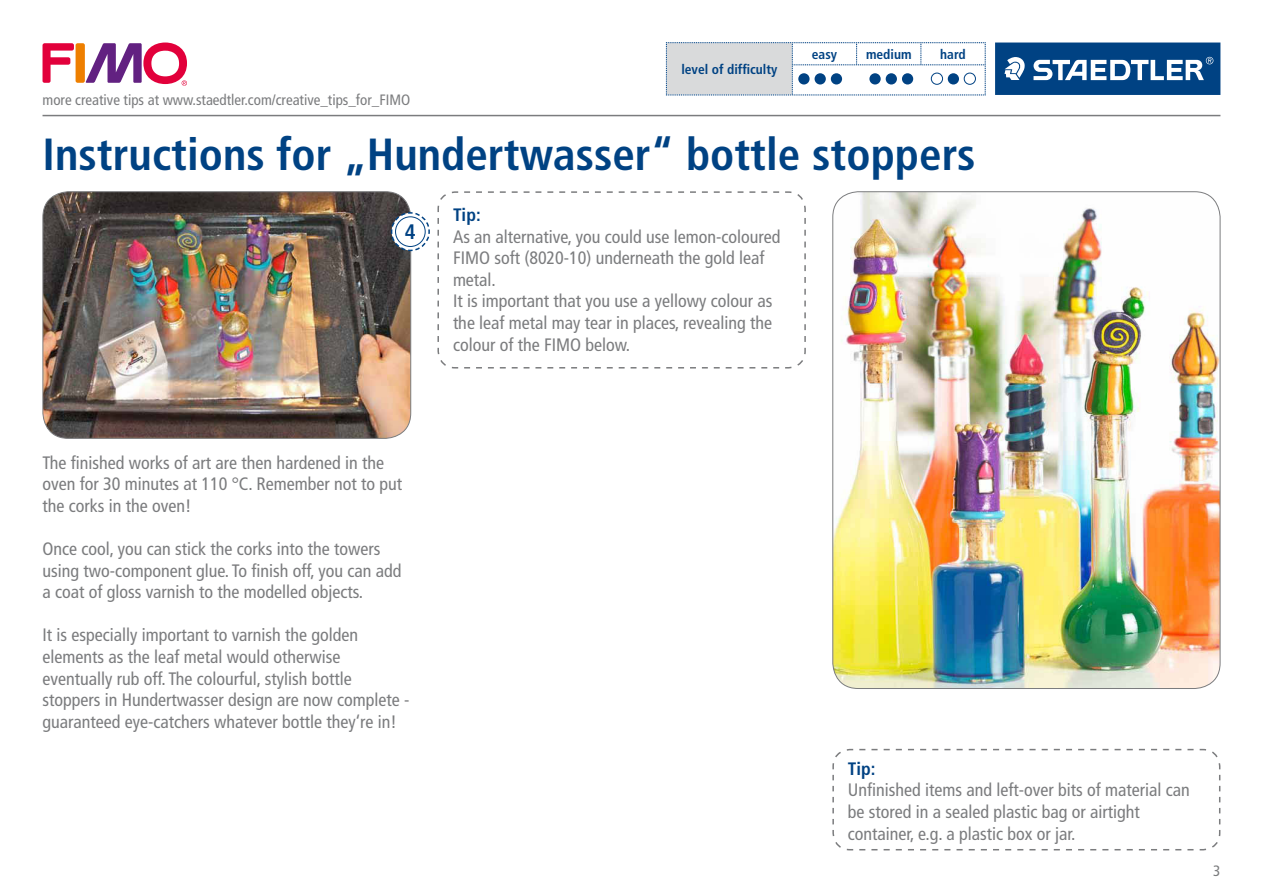
<style>
.page{position:relative;width:1263px;height:893px;background:#fff}
.page>*{position:absolute;margin:0;border:0;box-sizing:border-box;transform-origin:0 0}
.t1{font:700 condensed 45px "Frutiger";color:#004283}
.t2{font:700 condensed 21px "Frutiger";color:#004283}
.t3{font:condensed 18px/21.6px "Frutiger";color:#7b7c7e}
.t4{font:700 condensed 18px "Frutiger";color:#004283}
.t5{font:condensed 15px "Frutiger";color:#7b7c7e}
.t6{font:700 condensed 13.5px "Frutiger";color:#004283}
</style>
<div class="page">
<div style="left:995px;top:43px;width:225px;height:52px;background:#004283"></div>
<svg style="left:1004px;top:57px;width:21px;height:23px"></svg>
<svg style="left:1033px;top:57px;width:180px;height:23px"></svg>
<hr style="left:43px;top:115px;width:1177px;height:1px;background:#7b7c7e">
<svg style="left:666px;top:42px;width:320px;height:54px"></svg>
<div style="left:798px;top:73px;width:11px;height:12px;background:#004283;border-radius:50%"></div>
<div style="left:814px;top:73px;width:12px;height:12px;background:#004283;border-radius:50%"></div>
<div style="left:831px;top:73px;width:11px;height:12px;background:#004283;border-radius:50%"></div>
<div style="left:869px;top:73px;width:12px;height:12px;background:#004283;border-radius:50%"></div>
<div style="left:886px;top:73px;width:11px;height:12px;background:#004283;border-radius:50%"></div>
<div style="left:902px;top:73px;width:11px;height:12px;background:#004283;border-radius:50%"></div>
<div style="left:931px;top:73px;width:12px;height:12px;border:1px solid #004283;border-radius:50%"></div>
<div style="left:948px;top:73px;width:11px;height:12px;background:#004283;border-radius:50%"></div>
<div style="left:964px;top:73px;width:12px;height:12px;border:1px solid #004283;border-radius:50%"></div>
<img style="left:43px;top:192px;width:368px;height:246px">
<div style="left:43px;top:191px;width:368px;height:248px;border:1px solid #7b7c7e;border-radius:26px"></div>
<svg style="left:390px;top:211px;width:40px;height:41px"></svg>
<div style="left:395px;top:217px;width:30px;height:29px;background:#fff;border-radius:50%"></div>
<div style="left:395px;top:216px;width:31px;height:31px;border:1px solid #004283;border-radius:50%"></div>
<img style="left:833px;top:192px;width:387px;height:496px">
<svg style="left:437px;top:191px;width:369px;height:178px"></svg>
<svg style="left:832px;top:748px;width:389px;height:103px"></svg>
<svg style="left:43px;top:43px;width:31px;height:40px"></svg>
<div style="left:76px;top:43px;width:9px;height:40px;background:#ee7f00;border-radius:2px"></div>
<svg style="left:85px;top:43px;width:102px;height:43px"></svg>
<p class="t5" style="left:43px;top:91px;width:369px">more creative tips at www.staedtler.com/creative_tips_for_FIMO</p>
<p class="t6" style="left:681px;top:61px;width:98px">level of difficulty</p>
<p class="t6" style="left:812px;top:46px;width:27px">easy</p>
<p class="t6" style="left:866px;top:46px;width:47px">medium</p>
<p class="t6" style="left:940px;top:46px;width:27px">hard</p>
<h1 class="t1" style="left:43px;top:128px;width:934px">Instructions for „Hundertwasser“ bottle stoppers</h1>
<p class="t4" style="left:453px;top:204px;width:29px">Tip:</p>
<p class="t3" style="left:453px;top:226px;width:329px">As an alternative, you could use lemon-coloured FIMO soft (8020-10) underneath the gold leaf metal.<br>It is important that you use a yellowy colour as the leaf metal may tear in places, revealing the colour of the FIMO below.</p>
<p class="t2" style="left:405px;top:220px;width:12px">4</p>
<p class="t3" style="left:43px;top:452px;width:361px">The finished works of art are then hardened in the oven for 30 minutes at 110 °C. Remember not to put the corks in the oven!</p>
<p class="t3" style="left:43px;top:538px;width:360px">Once cool, you can stick the corks into the towers using two-component glue. To finish off, you can add a coat of gloss varnish to the modelled objects.</p>
<p class="t3" style="left:43px;top:624px;width:368px">It is especially important to varnish the golden elements as the leaf metal would otherwise eventually rub off. The colourful, stylish bottle stoppers in Hundertwasser design are now complete - guaranteed eye-catchers whatever bottle they‘re in!</p>
<p class="t4" style="left:848px;top:758px;width:29px">Tip:</p>
<p class="t3" style="left:848px;top:779px;width:343px">Unfinished items and left-over bits of material can be stored in a sealed plastic bag or airtight container, e.g. a plastic box or jar.</p>
<p class="t5" style="left:1213px;top:862px;width:9px">3</p>
</div>
